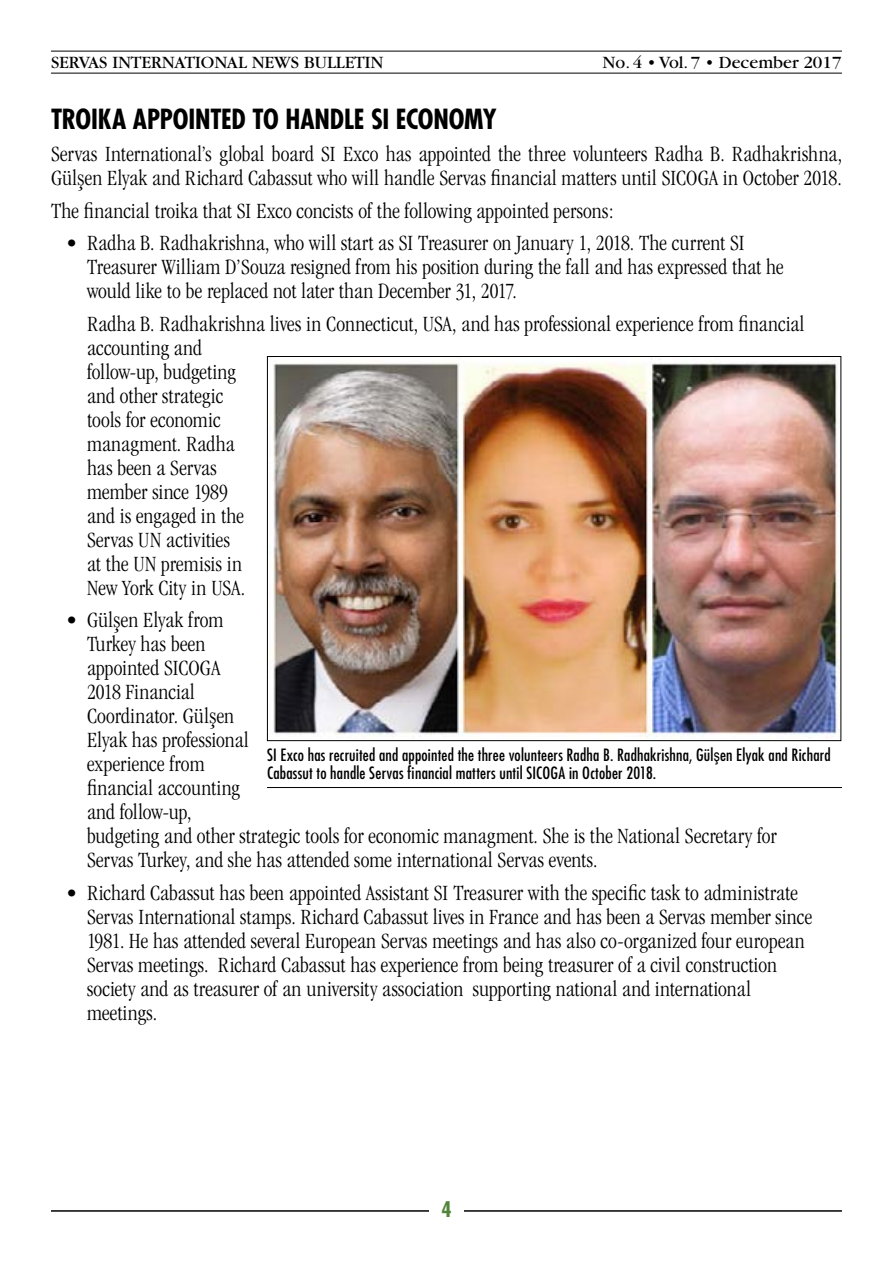
<style>
.page{position:relative;width:893px;height:1263px;background:#fff}
.page>*{position:absolute;margin:0;border:0;box-sizing:border-box;transform-origin:0 0}
.t1{font:700 condensed 27px "Futura Std";letter-spacing:-.01em;color:#000}
.t2{font:300 condensed 22.5px/24px "Garamond";letter-spacing:.005em;color:#000}
.t3{font:700 condensed 21px "Futura Std";color:#52853c}
.t4{font:18px "Garamond";color:#000}
.t5{font:condensed 16.5px/18px "Futura Std";letter-spacing:.01em;color:#000}
.s1{font-family:"Athena Unicode";font-weight:400;font-stretch:normal;font-size:25.5px}
.s2{font-family:"Arial";font-stretch:normal;font-size:16.05px}
</style>
<div class="page">
<hr style="left:51px;top:1210px;width:791px;height:2px;background:#000">
<div style="left:429px;top:1199px;width:35px;height:27px;background:#fff"></div>
<hr style="left:51px;top:51px;width:791px;height:1px;background:#000">
<hr style="left:51px;top:73px;width:791px;height:1px;background:#000">
<img style="left:273px;top:359px;width:566px;height:379px">
<hr style="left:267px;top:787px;width:575px;height:1px;background:#000">
<p class="t4" style="left:51px;top:53px;width:334px">SERVAS INTERNATIONAL NEWS BULLETIN</p>
<p class="t4" style="left:603px;top:53px;width:240px">No. 4 • Vol. 7 • December 2017</p>
<p class="t1" style="left:51px;top:102px;width:447px">TROIKA APPOINTED TO HANDLE SI ECONOMY</p>
<p class="t2" style="left:51px;top:142px;width:792px">Servas International’s global board SI Exco has appointed the three volunteers Radha B. Radhakrishna,<br>Gül<span class="s1">ş</span>en Elyak and Richard Cabassut who will handle Servas financial matters until SICOGA in October 2018.</p>
<p class="t2" style="left:51px;top:199px;width:564px">The financial troika that SI Exco concists of the following appointed persons:</p>
<p class="t2" style="left:87px;top:231px;width:698px;text-indent:-21px">• Radha B. Radhakrishna, who will start as SI Treasurer on January 1, 2018. The current SI<br>Treasurer William D’Souza resigned from his position during the fall and has expressed that he would like to be replaced not later than December 31, 2017.</p>
<p class="t2" style="left:87px;top:312px;width:719px">Radha B. Radhakrishna lives in Connecticut, USA, and has professional experience from financial accounting and<br>follow-up, budgeting<br>and other strategic<br>tools for economic<br>managment. Radha<br>has been a Servas<br>member since 1989<br>and is engaged in the<br>Servas UN activities<br>at the UN premisis in<br>New York City in USA.</p>
<p class="t2" style="left:87px;top:608px;width:691px;text-indent:-21px">• Gül<span class="s1">ş</span>en Elyak from<br>Turkey has been<br>appointed SICOGA<br>2018 Financial<br>Coordinator. Gül<span class="s1">ş</span>en<br>Elyak has professional<br>experience from<br>financial accounting<br>and follow-up,<br>budgeting and other strategic tools for economic managment. She is the National Secretary for<br>Servas Turkey, and she has attended some international Servas events.</p>
<p class="t2" style="left:87px;top:881px;width:727px;text-indent:-21px">• Richard Cabassut has been appointed Assistant SI Treasurer with the specific task to administrate Servas International stamps. Richard Cabassut lives in France and has been a Servas member since 1981. He has attended several European Servas meetings and has also co-organized four european Servas meetings. Richard Cabassut has experience from being treasurer of a civil construction society and as treasurer of an university association supporting national and international meetings.</p>
<p class="t5" style="left:267px;top:745px;width:565px">SI Exco has recruited and appointed the three volunteers Radha B. Radhakrishna, Gül<span class="s2">ş</span>en Elyak and Richard<br>Cabassut to handle Servas financial matters until SICOGA in October 2018.</p>
<p class="t3" style="left:442px;top:1196px;width:12px">4</p>
</div>
